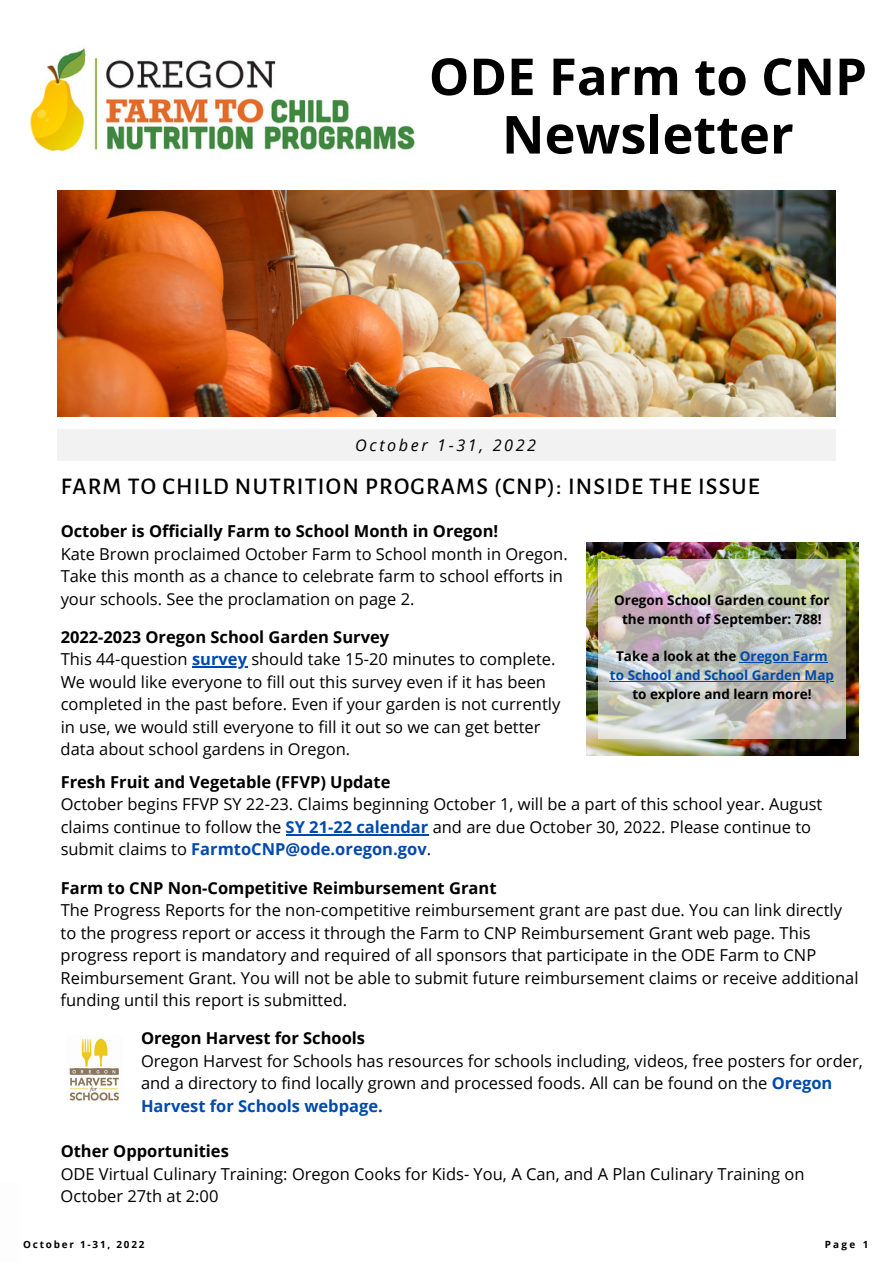
<style>
.page{position:relative;width:893px;height:1264px;background:#fff}
.page>*{position:absolute;margin:0;border:0;box-sizing:border-box;transform-origin:0 0}
.t1{font:700 52.5px "Open Sans";color:#000}
.t2{font:700 51px "Open Sans";color:#000}
.t3{font:500 24px "Alegreya Sans";letter-spacing:.05em;color:#000}
.t4{font:16.5px/22.5px "Open Sans";color:#000}
.t5{font:700 16.5px "Open Sans";color:#000}
.t6{font:italic 16.2px "Open Sans";letter-spacing:.16em;color:#000}
.t7{font:700 13.5px/18.9px "Open Sans";color:#000;text-align:center}
.t8{font:700 13.5px/18.9px "Open Sans";color:#004aad;text-align:center}
.t9{font:700 9.9px "Open Sans";letter-spacing:.18em;color:#000}
.s1{font-weight:700}
.s2{font-weight:700;color:#004aad}
.s3{color:#000}
</style>
<div class="page">
<img style="left:586px;top:542px;width:272px;height:213px">
<svg style="left:598px;top:559px;width:247px;height:179px;background:#c7c6be"></svg>
<hr style="left:739px;top:662px;width:88px;height:1px;background:#004aad">
<hr style="left:610px;top:681px;width:223px;height:1px;background:#004aad">
<hr style="left:192px;top:666px;width:55px;height:1px;background:#004aad">
<div style="left:57px;top:430px;width:778px;height:30px;background:#f2f2f2"></div>
<hr style="left:285px;top:834px;width:143px;height:1px;background:#004aad">
<img style="left:30px;top:48px;width:385px;height:103px">
<img style="left:57px;top:190px;width:778px;height:226px">
<img style="left:69px;top:1038px;width:50px;height:63px">
<h2 class="t2" style="left:429px;top:41px;width:439px">ODE Farm to CNP</h2>
<h1 class="t1" style="left:502px;top:97px;width:293px">Newsletter</h1>
<p class="t6" style="left:355px;top:434px;width:182px">October 1-31, 2022</p>
<h3 class="t3" style="left:61px;top:475px;width:700px">FARM TO CHILD NUTRITION PROGRAMS (CNP): INSIDE THE ISSUE</h3>
<p class="t5" style="left:61px;top:519px;width:439px">October is Officially Farm to School Month in Oregon!</p>
<p class="t4" style="left:61px;top:542px;width:508px">Kate Brown proclaimed October Farm to School month in Oregon.<br>Take this month as a chance to celebrate farm to school efforts in your schools. See the proclamation on page 2.</p>
<p class="t4" style="left:61px;top:625px;width:501px"><span class="s1">2022-2023 Oregon School Garden Survey<br></span>This 44-question <span class="s2">survey</span> should take 15-20 minutes to complete.<br>We would like everyone to fill out this survey even if it has been completed in the past before. Even if your garden is not currently in use, we would still everyone to fill it out so we can get better data about school gardens in Oregon.</p>
<p class="t5" style="left:61px;top:770px;width:331px">Fresh Fruit and Vegetable (FFVP) Update</p>
<p class="t4" style="left:61px;top:792px;width:763px">October begins FFVP SY 22-23. Claims beginning October 1, will be a part of this school year. August claims continue to follow the <span class="s2">SY 21-22 calendar</span> and are due October 30, 2022. Please continue to submit claims to <span class="s2">FarmtoCNP@ode.oregon.gov</span>.</p>
<p class="t5" style="left:61px;top:876px;width:437px">Farm to CNP Non-Competitive Reimbursement Grant</p>
<p class="t4" style="left:61px;top:898px;width:799px">The Progress Reports for the non-competitive reimbursement grant are past due. You can link directly to the progress report or access it through the Farm to CNP Reimbursement Grant web page. This progress report is mandatory and required of all sponsors that participate in the ODE Farm to CNP Reimbursement Grant. You will not be able to submit future reimbursement claims or receive additional funding until this report is submitted.</p>
<p class="t5" style="left:141px;top:1026px;width:226px">Oregon Harvest for Schools</p>
<p class="t4" style="left:141px;top:1049px;width:723px">Oregon Harvest for Schools has resources for schools including, videos, free posters for order, and a directory to find locally grown and processed foods. All can be found on the <span class="s2">Oregon<br>Harvest for Schools webpage.</span></p>
<p class="t5" style="left:61px;top:1139px;width:170px">Other Opportunities</p>
<p class="t4" style="left:61px;top:1162px;width:745px">ODE Virtual Culinary Training: Oregon Cooks for Kids- You, A Can, and A Plan Culinary Training on<br>October 27th at 2:00</p>
<p class="t9" style="left:23px;top:1236px;width:123px">October 1-31, 2022</p>
<p class="t9" style="left:824px;top:1236px;width:45px">Page 1</p>
<p class="t7" style="left:614px;top:590px;width:217px">Oregon School Garden count for the month of September: 788!</p>
<p class="t8" style="left:610px;top:646px;width:225px"><span class="s3">Take a look at the</span> Oregon Farm to School and School Garden Map</p>
<p class="t7" style="left:632px;top:684px;width:181px">to explore and learn more!</p>
</div>
